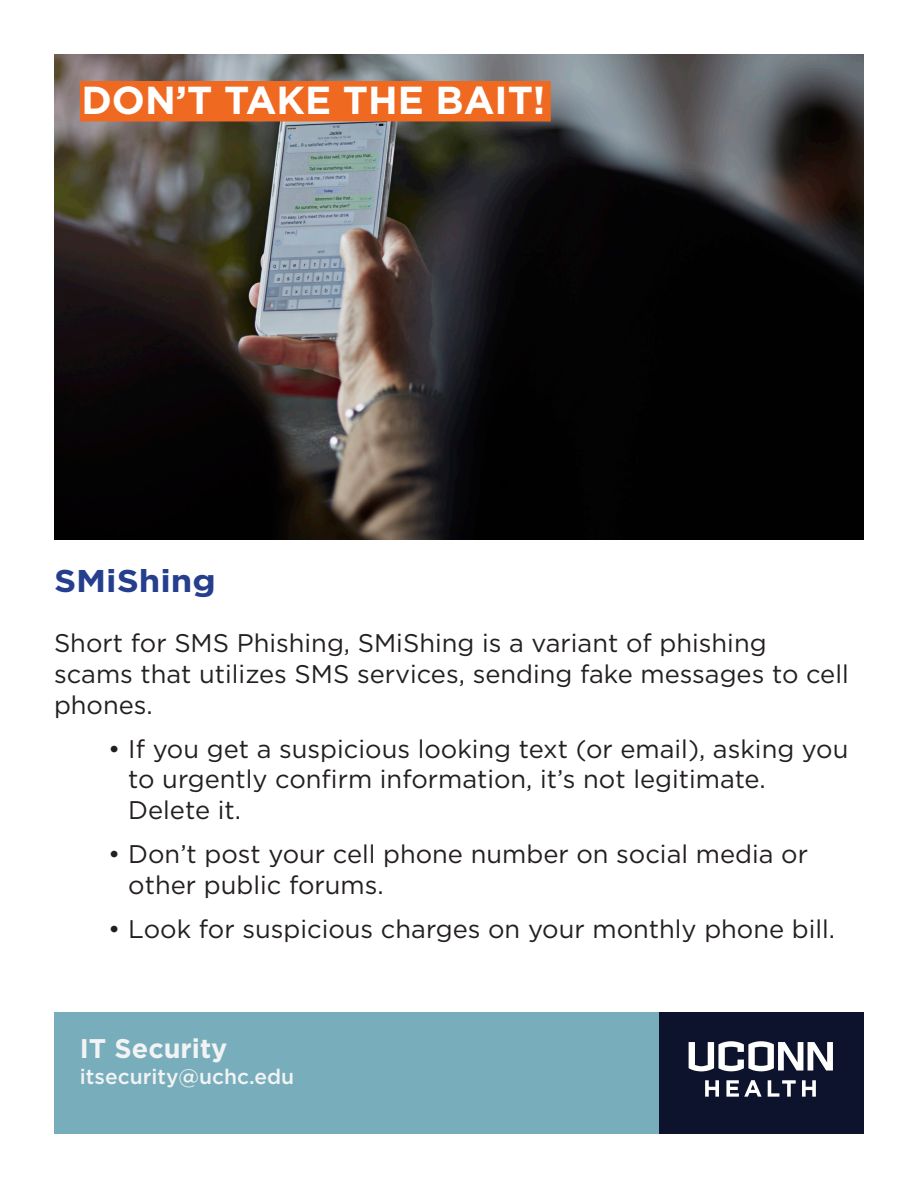
<style>
.page{position:relative;width:918px;height:1188px;background:#fff}
.page>*{position:absolute;margin:0;border:0;box-sizing:border-box;transform-origin:0 0}
.t1{font:700 39px "Gotham";color:#fff}
.t2{font:700 31.5px "Gotham";color:#253f8e;scale:1.1 1}
.t3{font:700 27px "Gotham";color:#f2f3f4}
.t4{font:25.5px/30.6px "Gotham";color:#231f20}
.t5{font:500 21px "Gotham";color:#f2f3f4}
</style>
<div class="page">
<img style="left:54px;top:54px;width:810px;height:486px">
<div style="left:79px;top:80px;width:473px;height:42px;background:#f06921"></div>
<div style="left:659px;top:1012px;width:205px;height:122px;background:#0d122d"></div>
<div style="left:54px;top:1013px;width:605px;height:121px;background:#78aebb"></div>
<svg style="left:705px;top:1080px;width:14px;height:17px"></svg>
<svg style="left:726px;top:1080px;width:36px;height:17px"></svg>
<svg style="left:768px;top:1080px;width:28px;height:17px"></svg>
<svg style="left:802px;top:1080px;width:14px;height:17px"></svg>
<svg style="left:689px;top:1041px;width:144px;height:30px"></svg>
<p class="t1" style="left:81px;top:74px;width:466px">DON’T TAKE THE BAIT!</p>
<p class="t2" style="left:54px;top:560px;width:149px">SMiShing</p>
<p class="t4" style="left:54px;top:628px;width:796px">Short for SMS Phishing, SMiShing is a variant of phishing scams that utilizes SMS services, sending fake messages to cell phones.</p>
<p class="t4" style="left:128px;top:733px;width:722px;text-indent:-20px">• If you get a suspicious looking text (or email), asking you to urgently confirm information, it’s not legitimate.<br>Delete it.</p>
<p class="t4" style="left:128px;top:838px;width:681px;text-indent:-20px">• Don’t post your cell phone number on social media or other public forums.</p>
<p class="t4" style="left:108px;top:913px;width:729px">• Look for suspicious charges on your monthly phone bill.</p>
<p class="t3" style="left:80px;top:1031px;width:149px">IT Security</p>
<p class="t5" style="left:80px;top:1062px;width:216px">itsecurity@uchc.edu</p>
</div>
